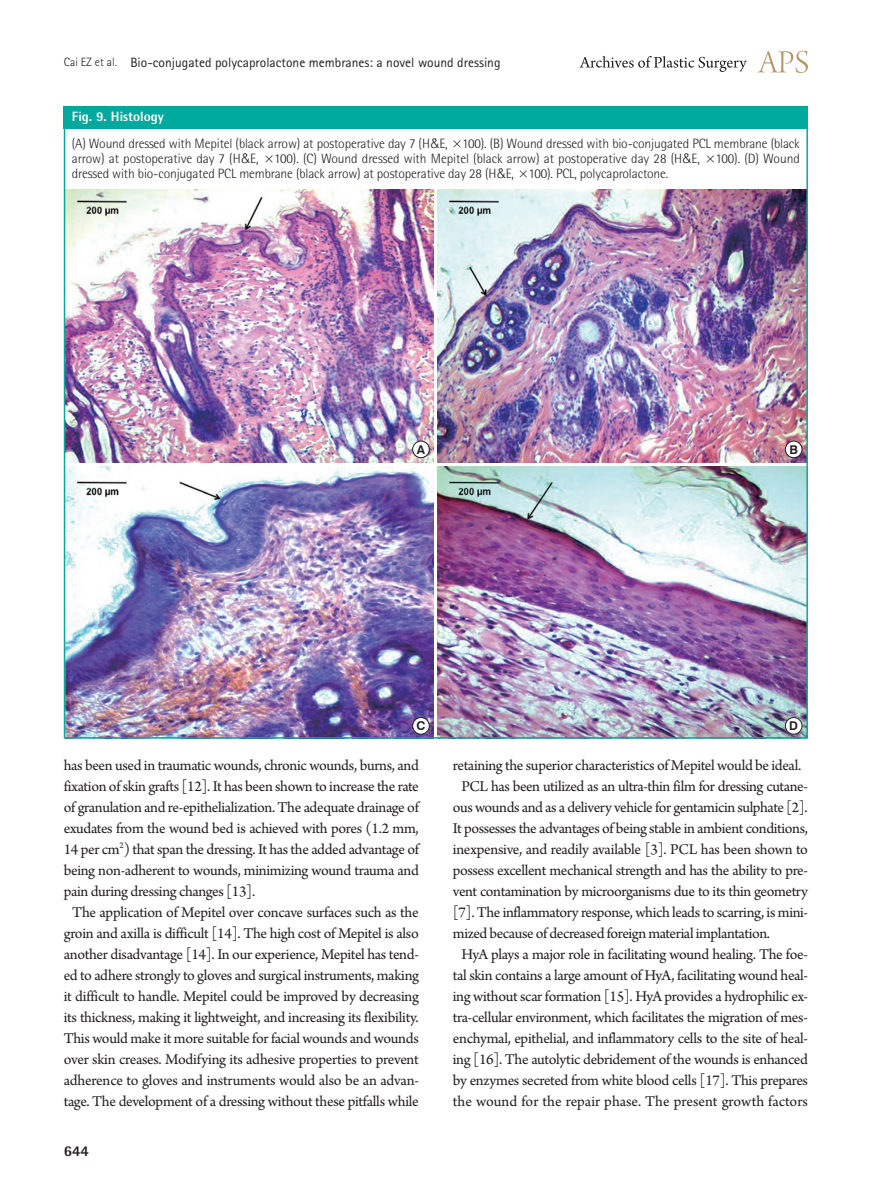
<style>
.page{position:relative;width:893px;height:1191px;background:#fff}
.page>*{position:absolute;margin:0;border:0;box-sizing:border-box;transform-origin:0 0}
.본문{font:15.75px/21px "Arno Pro";letter-spacing:-.02em;color:#231f20;text-align:justify}
.t1{font:800 15px "Rotis Semi Sans Std";color:#231f20}
.그림설명{font:300 13.5px/15px "Rotis Semi Sans Std";letter-spacing:-.01em;color:#231f20;text-align:justify}
.t2{font:13.5px "Rotis Sans Serif Std";color:#231f20}
.표그림제목{font:800 13.5px "Rotis Semi Sans Std";color:#fff}
.t3{font:700 12.15px "Swiss 721 BT";color:#231f20}
.s1{font-weight:300;font-size:12px}
.s2{font-family:"Dotum";font-weight:400}
.s3{font-family:"Dotum";font-weight:400;font-size:12px}
</style>
<div class="page">
<svg style="left:757px;top:51px;width:51px;height:22px"></svg>
<svg style="left:579px;top:56px;width:168px;height:16px"></svg>
<img style="left:67px;top:190px;width:367px;height:272px">
<img style="left:67px;top:466px;width:367px;height:269px">
<img style="left:438px;top:190px;width:367px;height:272px">
<img style="left:438px;top:466px;width:367px;height:269px">
<div style="left:64px;top:106px;width:744px;height:23px;background:#00a99d"></div>
<div style="left:413px;top:441px;width:16px;height:17px;background:#fff;border-radius:50%"></div>
<div style="left:412px;top:441px;width:17px;height:17px;border:1px solid #231f20;border-radius:50%"></div>
<div style="left:413px;top:717px;width:16px;height:17px;background:#fff;border-radius:50%"></div>
<div style="left:412px;top:717px;width:17px;height:17px;border:1px solid #231f20;border-radius:50%"></div>
<div style="left:785px;top:441px;width:17px;height:17px;background:#fff;border-radius:50%"></div>
<div style="left:785px;top:441px;width:17px;height:17px;border:1px solid #231f20;border-radius:50%"></div>
<div style="left:785px;top:717px;width:17px;height:17px;background:#fff;border-radius:50%"></div>
<div style="left:785px;top:717px;width:17px;height:17px;border:1px solid #231f20;border-radius:50%"></div>
<p class="t2" style="left:64px;top:54px;width:438px"><span class="s1">Cai EZ et al.</span> Bio-conjugated polycaprolactone membranes: a novel wound dressing</p>
<p class="표그림제목" style="left:72px;top:108px;width:93px">Fig. 9. Histology</p>
<p class="그림설명" style="left:72px;top:136px;width:729px">(A) Wound dressed with Mepitel (black arrow) at postoperative day 7 (H<span class="s2">&amp;</span>E, <span class="s3">×</span>100). (B) Wound dressed with bio-conjugated PCL membrane (black arrow) at postoperative day 7 (H<span class="s2">&amp;</span>E, <span class="s3">×</span>100). (C) Wound dressed with Mepitel (black arrow) at postoperative day 28 (H<span class="s2">&amp;</span>E, <span class="s3">×</span>100). (D) Wound dressed with bio-conjugated PCL membrane (black arrow) at postoperative day 28 (H<span class="s2">&amp;</span>E, <span class="s3">×</span>100). PCL, polycaprolactone.</p>
<p class="t3" style="left:417px;top:442px;width:10px">A</p>
<p class="t3" style="left:789px;top:442px;width:10px">B</p>
<p class="t3" style="left:416px;top:718px;width:10px">C</p>
<p class="본문" style="left:64px;top:756px;width:357px">has been used in traumatic wounds, chronic wounds, burns, and fixation of skin grafts [12]. It has been shown to increase the rate of granulation and re-epithelialization. The adequate drainage of exudates from the wound bed is achieved with pores (1.2 mm, 14 per cm<sup>2</sup>) that span the dressing. It has the added advantage of being non-adherent to wounds, minimizing wound trauma and pain during dressing changes [13].</p>
<p class="본문" style="left:64px;top:903px;width:357px;text-align:center">The application of Mepitel over concave surfaces such as the groin and axilla is difficult [14]. The high cost of Mepitel is also another disadvantage [14]. In our experience, Mepitel has tend&shy;ed to adhere strongly to gloves and surgical instruments, making it difficult to handle. Mepitel could be improved by decreasing its thickness, making it lightweight, and increasing its flexibility.<br>This would make it more suitable for facial wounds and wounds over skin creases. Modifying its adhesive properties to prevent adherence to gloves and instruments would also be an advan&shy;tage. The development of a dressing without these pitfalls while</p>
<p class="t1" style="left:64px;top:1141px;width:27px">644</p>
<p class="t3" style="left:789px;top:718px;width:10px">D</p>
<p class="본문" style="left:453px;top:756px;width:350px">retaining the superior characteristics of Mepitel would be ideal.</p>
<p class="본문" style="left:453px;top:777px;width:357px;text-indent:9px">PCL has been utilized as an ultra-thin film for dressing cutane&shy;ous wounds and as a delivery vehicle for gentamicin sulphate [2].<br>It possesses the advantages of being stable in ambient conditions, inexpensive, and readily available [3]. PCL has been shown to possess excellent mechanical strength and has the ability to pre&shy;vent contamination by microorganisms due to its thin geometry [7]. The inflammatory response, which leads to scarring, is mini&shy;mized because of decreased foreign material implantation.</p>
<p class="본문" style="left:453px;top:945px;width:357px;text-align:center">HyA plays a major role in facilitating wound healing. The foe&shy;tal skin contains a large amount of HyA, facilitating wound heal&shy;ing without scar formation [15]. HyA provides a hydrophilic ex&shy;tra-cellular environment, which facilitates the migration of mes&shy;enchymal, epithelial, and inflammatory cells to the site of heal&shy;ing [16]. The autolytic debridement of the wounds is enhanced by enzymes secreted from white blood cells [17]. This prepares the wound for the repair phase. The present growth factors</p>
</div>
